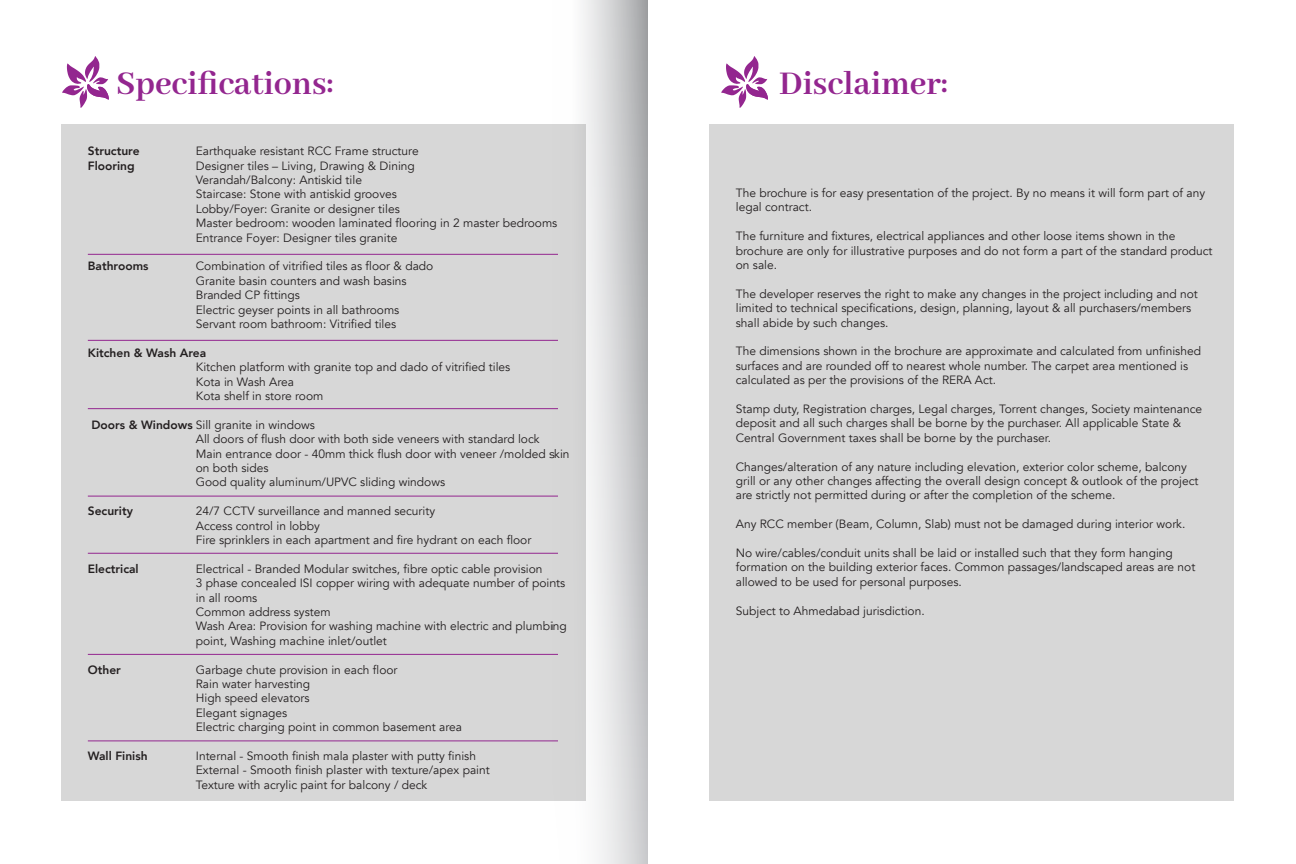
<style>
.page{position:relative;width:1296px;height:864px;background:#fff}
.page>*{position:absolute;margin:0;border:0;box-sizing:border-box;transform-origin:0 0}
.t1{font:700 36px "Abhaya Libre";color:#93268f}
.t2{font:12px/14.4px "Avenir";color:#231f20}
.t3{font:800 12px "Avenir";color:#231f20}
.s1{font-weight:800}
</style>
<div class="page">
<div style="left:62px;top:124px;width:524px;height:677px;background:#d7d7d7"></div>
<hr style="left:88px;top:254px;width:470px;height:1px;background:#93268f">
<hr style="left:88px;top:340px;width:470px;height:1px;background:#93268f">
<hr style="left:88px;top:408px;width:470px;height:1px;background:#93268f">
<hr style="left:88px;top:496px;width:470px;height:1px;background:#93268f">
<hr style="left:88px;top:553px;width:470px;height:1px;background:#93268f">
<hr style="left:88px;top:654px;width:470px;height:1px;background:#93268f">
<hr style="left:88px;top:740px;width:470px;height:1px;background:#93268f">
<svg style="left:62px;top:56px;width:47px;height:52px"></svg>
<svg style="left:552px;top:0;width:96px;height:864px"></svg>
<div style="left:710px;top:124px;width:524px;height:677px;background:#d7d7d7"></div>
<svg style="left:721px;top:56px;width:47px;height:52px"></svg>
<p class="t1" style="left:116px;top:63px;width:219px">Specifications:</p>
<p class="t3" style="left:88px;top:142px;width:53px">Structure</p>
<p class="t2" style="left:196px;top:144px;width:224px">Earthquake resistant RCC Frame structure</p>
<p class="t3" style="left:88px;top:156px;width:48px">Flooring</p>
<p class="t2" style="left:196px;top:159px;width:221px">Designer tiles – Living, Drawing &amp; Dining</p>
<p class="t2" style="left:196px;top:173px;width:168px">Verandah/Balcony: Antiskid tile</p>
<p class="t2" style="left:196px;top:187px;width:203px">Staircase: Stone with antiskid grooves</p>
<p class="t2" style="left:196px;top:202px;width:205px">Lobby/Foyer: Granite or designer tiles</p>
<p class="t2" style="left:196px;top:216px;width:363px">Master bedroom: wooden laminated flooring in 2 master bedrooms</p>
<p class="t2" style="left:196px;top:231px;width:203px">Entrance Foyer: Designer tiles granite</p>
<p class="t3" style="left:88px;top:257px;width:62px">Bathrooms</p>
<p class="t2" style="left:196px;top:259px;width:239px">Combination of vitrified tiles as floor &amp; dado</p>
<p class="t2" style="left:196px;top:274px;width:212px">Granite basin counters and wash basins</p>
<p class="t2" style="left:196px;top:288px;width:106px">Branded CP fittings</p>
<p class="t2" style="left:196px;top:303px;width:205px">Electric geyser points in all bathrooms</p>
<p class="t2" style="left:196px;top:317px;width:202px">Servant room bathroom: Vitrified tiles</p>
<p class="t3" style="left:88px;top:343px;width:120px">Kitchen &amp; Wash Area</p>
<p class="t2" style="left:196px;top:360px;width:316px">Kitchen platform with granite top and dado of vitrified tiles</p>
<p class="t2" style="left:196px;top:375px;width:100px">Kota in Wash Area</p>
<p class="t2" style="left:196px;top:389px;width:129px">Kota shelf in store room</p>
<p class="t2" style="left:91px;top:418px;width:225px"><span class="s1">Doors &amp; Windows</span> Sill granite in windows</p>
<p class="t2" style="left:196px;top:432px;width:345px">All doors of flush door with both side veneers with standard lock</p>
<p class="t2" style="left:196px;top:447px;width:375px">Main entrance door - 40mm thick flush door with veneer /molded skin on both sides</p>
<p class="t2" style="left:196px;top:475px;width:251px">Good quality aluminum/UPVC sliding windows</p>
<p class="t3" style="left:88px;top:502px;width:47px">Security</p>
<p class="t2" style="left:196px;top:504px;width:241px">24/7 CCTV surveillance and manned security</p>
<p class="t2" style="left:196px;top:519px;width:126px">Access control in lobby</p>
<p class="t2" style="left:196px;top:533px;width:337px">Fire sprinklers in each apartment and fire hydrant on each floor</p>
<p class="t3" style="left:88px;top:559px;width:52px">Electrical</p>
<p class="t2" style="left:196px;top:562px;width:348px">Electrical - Branded Modular switches, fibre optic cable provision</p>
<p class="t2" style="left:196px;top:576px;width:371px">3 phase concealed ISI copper wiring with adequate number of points in all rooms</p>
<p class="t2" style="left:196px;top:605px;width:136px">Common address system</p>
<p class="t2" style="left:196px;top:619px;width:373px">Wash Area: Provision for washing machine with electric and plumbing point, Washing machine inlet/outlet</p>
<p class="t3" style="left:88px;top:660px;width:35px">Other</p>
<p class="t2" style="left:196px;top:663px;width:203px">Garbage chute provision in each floor</p>
<p class="t2" style="left:196px;top:677px;width:116px">Rain water harvesting</p>
<p class="t2" style="left:196px;top:691px;width:115px">High speed elevators</p>
<p class="t2" style="left:196px;top:706px;width:93px">Elegant signages</p>
<p class="t2" style="left:196px;top:720px;width:268px">Electric charging point in common basement area</p>
<p class="t3" style="left:88px;top:747px;width:61px">Wall Finish</p>
<p class="t2" style="left:196px;top:749px;width:282px">Internal - Smooth finish mala plaster with putty finish</p>
<p class="t2" style="left:196px;top:763px;width:295px">External - Smooth finish plaster with texture/apex paint</p>
<p class="t2" style="left:196px;top:778px;width:233px">Texture with acrylic paint for balcony / deck</p>
<p class="t1" style="left:779px;top:63px;width:171px">Disclaimer:</p>
<p class="t2" style="left:736px;top:186px;width:471px">The brochure is for easy presentation of the project. By no means it will form part of any legal contract.</p>
<p class="t2" style="left:736px;top:229px;width:441px">The furniture and fixtures, electrical appliances and other loose items shown in the</p>
<p class="t2" style="left:736px;top:243px;width:478px">brochure are only for illustrative purposes and do not form a part of the standard product on sale.</p>
<p class="t2" style="left:736px;top:287px;width:464px">The developer reserves the right to make any changes in the project including and not</p>
<p class="t2" style="left:736px;top:301px;width:457px">limited to technical specifications, design, planning, layout &amp; all purchasers/members</p>
<p class="t2" style="left:736px;top:315px;width:154px">shall abide by such changes.</p>
<p class="t2" style="left:736px;top:344px;width:467px">The dimensions shown in the brochure are approximate and calculated from unfinished</p>
<p class="t2" style="left:736px;top:359px;width:454px">surfaces and are rounded off to nearest whole number. The carpet area mentioned is</p>
<p class="t2" style="left:736px;top:373px;width:262px">calculated as per the provisions of the RERA Act.</p>
<p class="t2" style="left:736px;top:402px;width:468px">Stamp duty, Registration charges, Legal charges, Torrent changes, Society maintenance deposit and all such charges shall be borne by the purchaser. All applicable State &amp;</p>
<p class="t2" style="left:736px;top:431px;width:317px">Central Government taxes shall be borne by the purchaser.</p>
<p class="t2" style="left:736px;top:459px;width:453px">Changes/alteration of any nature including elevation, exterior color scheme, balcony</p>
<p class="t2" style="left:736px;top:474px;width:464px">grill or any other changes affecting the overall design concept &amp; outlook of the project</p>
<p class="t2" style="left:736px;top:488px;width:381px">are strictly not permitted during or after the completion of the scheme.</p>
<p class="t2" style="left:736px;top:517px;width:451px">Any RCC member (Beam, Column, Slab) must not be damaged during interior work.</p>
<p class="t2" style="left:736px;top:546px;width:439px">No wire/cables/conduit units shall be laid or installed such that they form hanging</p>
<p class="t2" style="left:736px;top:560px;width:461px">formation on the building exterior faces. Common passages/landscaped areas are not allowed to be used for personal purposes.</p>
<p class="t2" style="left:736px;top:603px;width:190px">Subject to Ahmedabad jurisdiction.</p>
</div>
